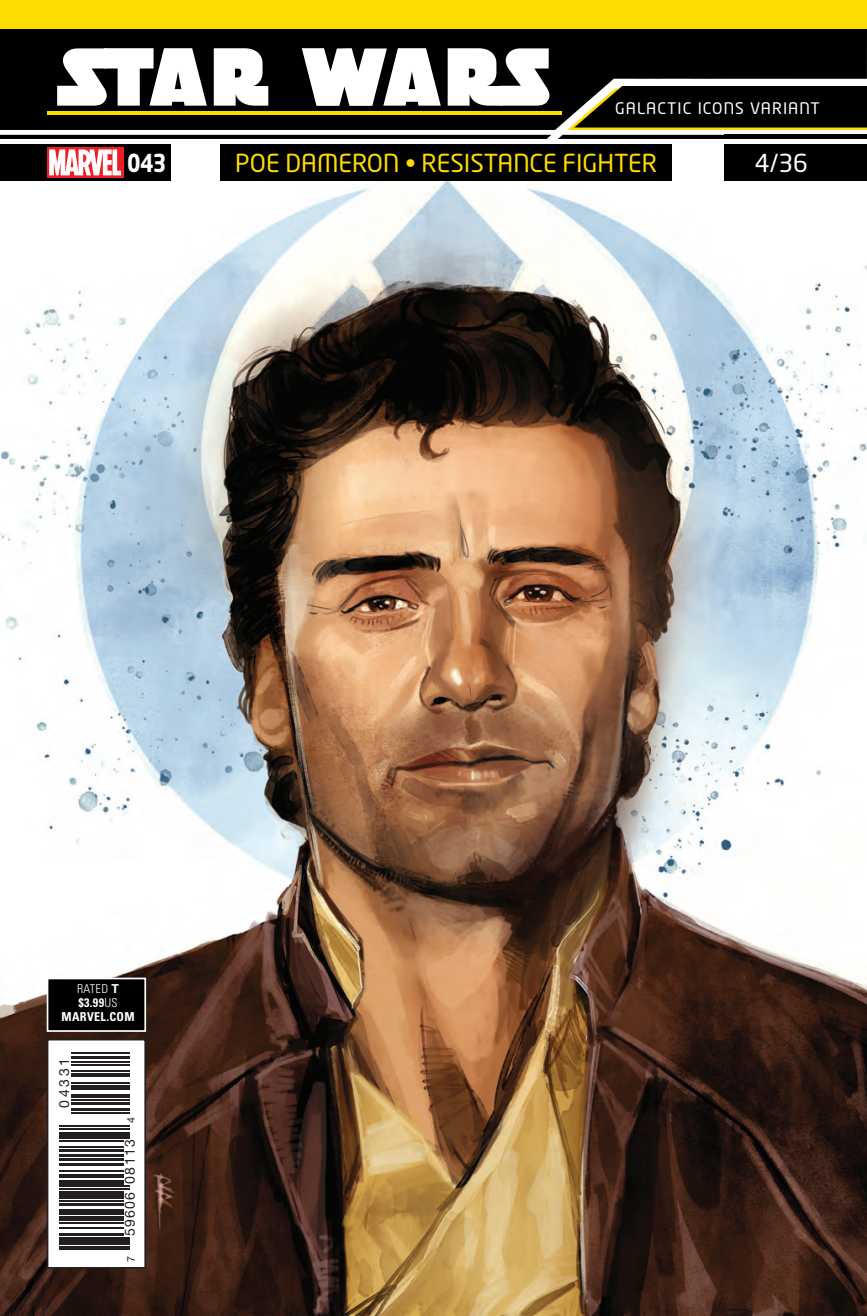
<style>
.page{position:relative;width:867px;height:1316px;background:#fff}
.page>*{position:absolute;margin:0;border:0;box-sizing:border-box;transform-origin:0 0}
.t1{font:71.75px "CC Stormtrooper";letter-spacing:.055em;color:#fff;scale:1.05 1}
.t2{font:24.5px "Neo Tech Std";color:#ffdc01}
.t3{font:24.5px "Neo Tech Std";color:#fff}
.t4{font:700 24.5px "Neo Tech Std";color:#fff;scale:.86 1}
.t5{font:15.75px "Neo Tech Std";letter-spacing:.07em;color:#fff}
.t6{font:14px "Helvetica Neue";letter-spacing:.1em;color:#231f20}
.t7{font:700 condensed 12.25px/14px "Univers LT Std";letter-spacing:.025em;color:#fff;text-align:center}
.t8{font:10.67px "Helvetica Neue";color:#231f20}
.s1{font-weight:300}
.s2{font-stretch:normal}
.s3{font-size:10.67px}
</style>
<div class="page">
<img style="left:0;top:134px;width:866px;height:1181px">
<div style="left:0;top:29px;width:866px;height:101px;background:#000001"></div>
<div style="left:0;top:144px;width:170px;height:36px;background:#000001"></div>
<div style="left:724px;top:144px;width:142px;height:36px;background:#000001"></div>
<svg style="left:47px;top:147px;width:76px;height:31px"></svg>
<svg style="left:49px;top:149px;width:72px;height:26px;background:#fac0c2"></svg>
<svg style="left:0;top:135px;width:551px;height:4px;background:#030304"></svg>
<svg style="left:557px;top:86px;width:309px;height:53px;background:#2d2c20"></svg>
<hr style="left:724px;top:135px;width:142px;height:4px;background:#000001">
<div style="left:0;top:0;width:866px;height:29px;background:#ffdc01"></div>
<hr style="left:47px;top:111px;width:515px;height:3px;background:#ffdc01">
<div style="left:47px;top:977px;width:99px;height:54px;background:#000001;border:2px solid #fff"></div>
<svg style="left:50px;top:1041px;width:93px;height:224px"></svg>
<div style="left:47px;top:1038px;width:99px;height:230px;border:2px solid #231f20"></div>
<hr style="left:59px;top:1248px;width:71px;height:1px;background:#231f20">
<hr style="left:59px;top:1245px;width:71px;height:2px;background:#231f20">
<hr style="left:59px;top:1240px;width:71px;height:4px;background:#231f20">
<hr style="left:59px;top:1236px;width:71px;height:3px;background:#231f20">
<hr style="left:59px;top:1232px;width:64px;height:3px;background:#231f20">
<hr style="left:59px;top:1227px;width:64px;height:1px;background:#231f20">
<hr style="left:59px;top:1222px;width:64px;height:1px;background:#231f20">
<hr style="left:59px;top:1218px;width:64px;height:2px;background:#231f20">
<hr style="left:59px;top:1215px;width:64px;height:2px;background:#231f20">
<div style="left:59px;top:1208px;width:64px;height:6px;background:#231f20"></div>
<hr style="left:59px;top:1202px;width:64px;height:3px;background:#231f20">
<hr style="left:59px;top:1199px;width:64px;height:2px;background:#231f20">
<hr style="left:59px;top:1197px;width:64px;height:1px;background:#231f20">
<div style="left:59px;top:1190px;width:64px;height:6px;background:#231f20"></div>
<hr style="left:59px;top:1188px;width:71px;height:1px;background:#231f20">
<hr style="left:59px;top:1185px;width:71px;height:1px;background:#231f20">
<hr style="left:59px;top:1180px;width:64px;height:4px;background:#231f20">
<hr style="left:59px;top:1176px;width:64px;height:1px;background:#231f20">
<hr style="left:59px;top:1173px;width:64px;height:2px;background:#231f20">
<hr style="left:59px;top:1169px;width:64px;height:2px;background:#231f20">
<hr style="left:59px;top:1163px;width:64px;height:2px;background:#231f20">
<hr style="left:59px;top:1157px;width:64px;height:3px;background:#231f20">
<hr style="left:59px;top:1153px;width:64px;height:3px;background:#231f20">
<hr style="left:59px;top:1148px;width:64px;height:3px;background:#231f20">
<hr style="left:59px;top:1146px;width:64px;height:1px;background:#231f20">
<hr style="left:59px;top:1139px;width:64px;height:2px;background:#231f20">
<hr style="left:59px;top:1136px;width:71px;height:2px;background:#231f20">
<svg style="left:59px;top:1131px;width:71px;height:4px"></svg>
<hr style="left:59px;top:1127px;width:71px;height:2px;background:#231f20">
<hr style="left:59px;top:1125px;width:71px;height:1px;background:#231f20">
<hr style="left:71px;top:1112px;width:59px;height:1px;background:#231f20">
<hr style="left:71px;top:1108px;width:59px;height:2px;background:#231f20">
<hr style="left:71px;top:1101px;width:59px;height:3px;background:#231f20">
<hr style="left:71px;top:1098px;width:59px;height:2px;background:#231f20">
<hr style="left:71px;top:1096px;width:59px;height:1px;background:#231f20">
<hr style="left:71px;top:1093px;width:59px;height:2px;background:#231f20">
<hr style="left:71px;top:1087px;width:59px;height:2px;background:#231f20">
<hr style="left:71px;top:1084px;width:59px;height:2px;background:#231f20">
<hr style="left:71px;top:1081px;width:59px;height:2px;background:#231f20">
<hr style="left:71px;top:1075px;width:59px;height:1px;background:#231f20">
<hr style="left:71px;top:1072px;width:59px;height:2px;background:#231f20">
<hr style="left:71px;top:1070px;width:59px;height:1px;background:#231f20">
<hr style="left:71px;top:1063px;width:59px;height:2px;background:#231f20">
<hr style="left:71px;top:1060px;width:59px;height:2px;background:#231f20">
<hr style="left:71px;top:1055px;width:59px;height:3px;background:#231f20">
<hr style="left:71px;top:1051px;width:59px;height:2px;background:#231f20">
<div style="left:220px;top:144px;width:451px;height:36px;background:#000001"></div>
<h1 class="t1" style="left:61px;top:43px;width:467px">STAR WARS</h1>
<p class="t5" style="left:615px;top:98px;width:206px">GALACTIC ICONS VARIANT</p>
<p class="t4" style="left:127px;top:147px;width:47px">043</p>
<p class="t3" style="left:754px;top:148px;width:55px">4/36</p>
<p class="t2" style="left:235px;top:148px;width:423px">POE DAMERON • RESISTANCE FIGHTER</p>
<p class="t7" style="left:62px;top:981px;width:74px"><span class="s1">RATED</span> <span class="s2">T </span>$3.99<span class="s1">US<br></span>MARVEL.COM</p>
<p class="t6" style="left:54px;top:1107px;width:51px;rotate:-90deg">04331</p>
<p class="t6" style="left:119px;top:1235px;width:121px;rotate:-90deg">59606 08113 <span class="s3">4</span></p>
<p class="t8" style="left:123px;top:1261px;width:7px;rotate:-90deg">7</p>
</div>
